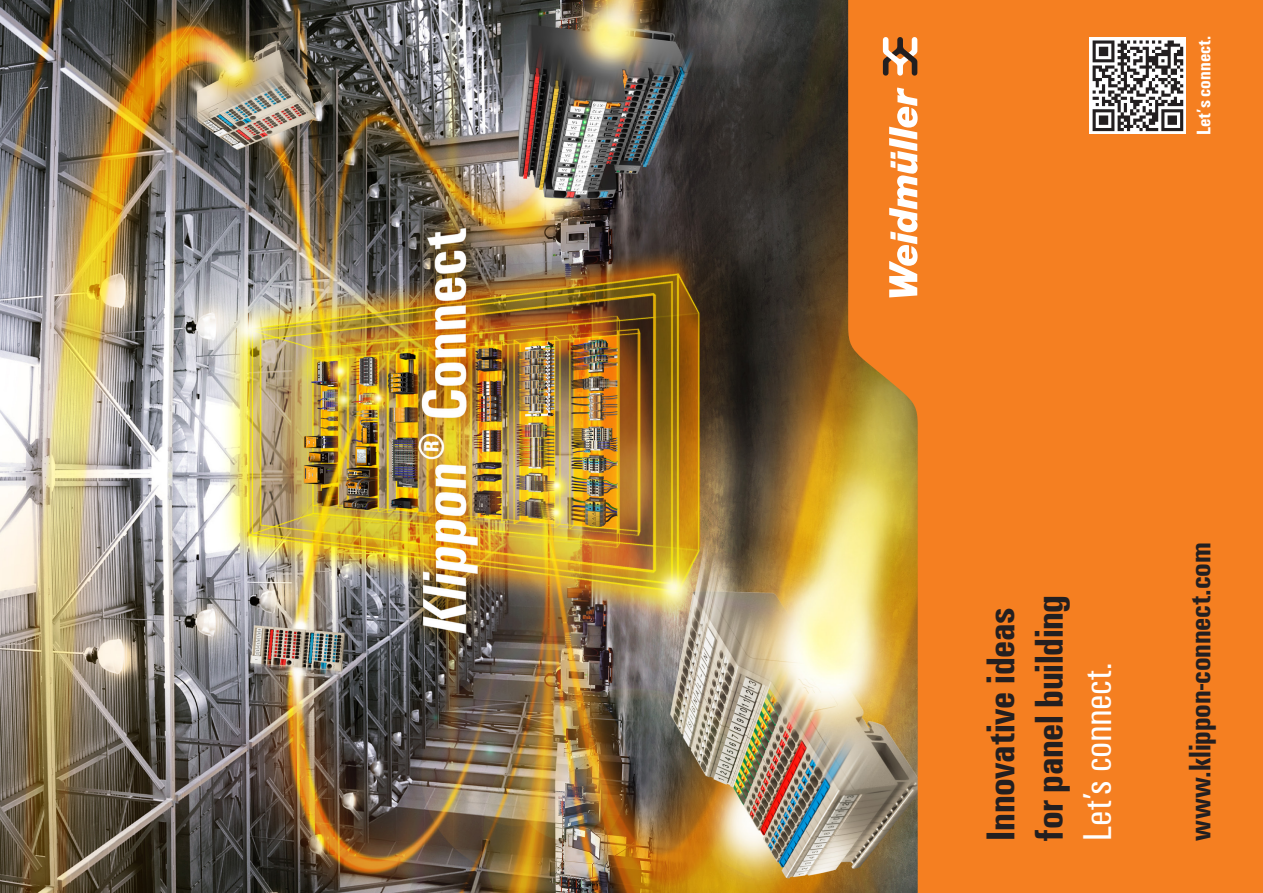
<style>
.page{position:relative;width:1263px;height:893px;background:#fff}
.page>*{position:absolute;margin:0;border:0;box-sizing:border-box;transform-origin:0 0}
.t1{font:700 41.4px/48.3px "Weidmueller Condensed";letter-spacing:-.01em;color:#231f20}
.t2{font:41.4px "Weidmueller Condensed";letter-spacing:-.01em;color:#fff}
.t3{font:700 31.95px "Weidmueller Condensed";letter-spacing:-.005em;color:#231f20}
.t4{font:700 20.25px "Weidmueller Condensed";color:#fff}
</style>
<div class="page">
<img style="left:0;top:0;width:848px;height:893px">
<svg style="left:848px;top:0;width:415px;height:893px;background:#ee8226"></svg>
<svg style="left:889px;top:88px;width:29px;height:209px"></svg>
<svg style="left:883px;top:37px;width:34px;height:39px"></svg>
<svg style="left:1089px;top:37px;width:97px;height:97px"></svg>
<svg style="left:1092px;top:40px;width:91px;height:91px"></svg>
<p class="t4" style="left:1189px;top:135px;width:101px;rotate:-90deg">Let’s connect.</p>
<p class="t1" style="left:975px;top:840px;width:247px;rotate:-90deg">Innovative ideas for panel building</p>
<p class="t2" style="left:1070px;top:840px;width:180px;rotate:-90deg">Let’s connect.</p>
<p class="t3" style="left:1177px;top:840px;width:299px;rotate:-90deg">www.klippon-connect.com</p>
</div>
